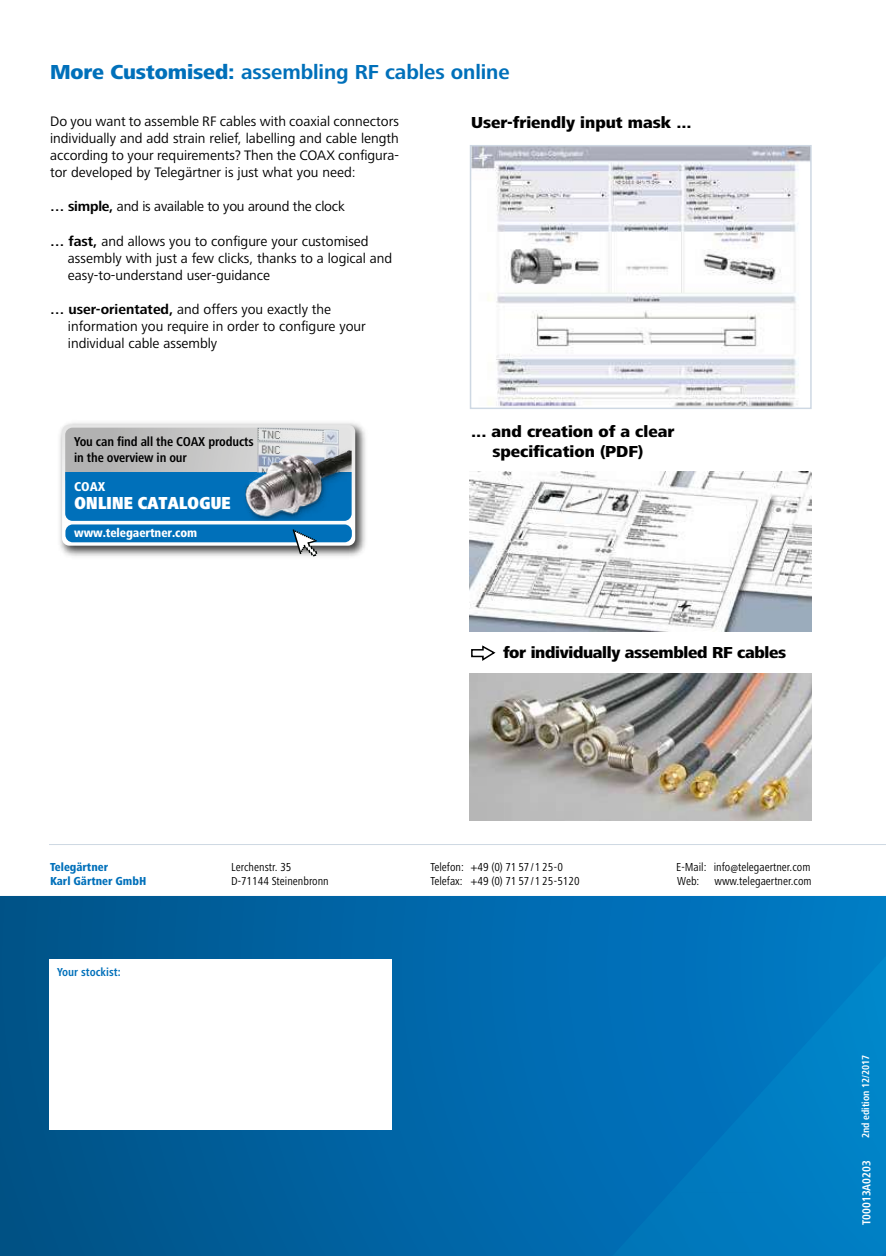
<style>
.page{position:relative;width:886px;height:1256px;background:#fff}
.page>*{position:absolute;margin:0;border:0;box-sizing:border-box;transform-origin:0 0}
.t1{font:700 21px "Frutiger Next LT";letter-spacing:-.005em;color:#0070ba}
.t2{font:900 condensed 18px "Frutiger Next LT";letter-spacing:-.02em;color:#fff}
.t3{font:800 16.5px/19.5px "Frutiger Next LT";color:#000;text-align:center}
.t4{font:800 16.5px "Frutiger Next LT";letter-spacing:-.02em;color:#000}
.t5{font:14.25px/17.1px "Frutiger Next LT";color:#000}
.t6{font:700 condensed 13.35px/16px "Frutiger Next LT";letter-spacing:-.01em;color:#000}
.t7{font:800 condensed 13.35px "Frutiger Next LT";color:#fff}
.t8{font:800 condensed 12.75px "Frutiger Next LT";letter-spacing:-.005em;color:#fff}
.t9{font:condensed 12px/14.4px "Frutiger Next LT";color:#000}
.t10{font:800 condensed 12px/14.4px "Frutiger Next LT";color:#0070ba}
.t11{font:700 condensed 12px "Frutiger Next LT";color:#0070ba}
.t12{font:700 condensed 12px "Frutiger Next LT";color:#fff}
.t13{font:700 condensed 10.5px "Frutiger Next LT";color:#fff}
.s1{font-weight:800}
.s2{font-weight:700}
</style>
<div class="page">
<svg style="left:0;top:896px;width:885px;height:360px;background:#0065a7"></svg>
<img style="left:607px;top:1192px;width:154px;height:64px">
<div style="left:761px;top:1024px;width:61px;height:232px;background:#007dc3"></div>
<div style="left:822px;top:957px;width:62px;height:299px;background:#0082c7"></div>
<img style="left:883px;top:896px;width:2px;height:357px">
<img style="left:669px;top:1132px;width:93px;height:61px">
<img style="left:724px;top:1092px;width:38px;height:40px">
<div style="left:49px;top:959px;width:343px;height:171px;background:#fff"></div>
<hr style="left:49px;top:844px;width:836px;height:1px;background:#ced8e3">
<img style="left:469px;top:472px;width:342px;height:160px">
<img style="left:469px;top:674px;width:342px;height:147px">
<svg style="left:471px;top:645px;width:25px;height:16px"></svg>
<img style="left:59px;top:423px;width:307px;height:134px">
<svg style="left:62px;top:425px;width:293px;height:131px;background:#6c9aba"></svg>
<img style="left:472px;top:148px;width:336px;height:258px">
<div style="left:469px;top:145px;width:342px;height:264px;border:2px solid #ced8e3"></div>
<h1 class="t1" style="left:50px;top:60px;width:461px"><span class="s1">More Customised:</span> assembling RF cables online</h1>
<p class="t5" style="left:50px;top:113px;width:350px;text-align:justify">Do you want to assemble RF cables with coaxial connectors individually and add strain relief, labelling and cable length according to your requirements? Then the COAX configura&shy;tor developed by Telegärtner is just what you need:</p>
<p class="t5" style="left:50px;top:198px;width:296px"><span class="s2">… simple,</span> and is available to you around the clock</p>
<p class="t5" style="left:68px;top:232px;width:326px;text-indent:-18px"><span class="s2">… fast,</span> and allows you to configure your customised assembly with just a few clicks, thanks to a logical and easy-to-understand user-guidance</p>
<p class="t5" style="left:68px;top:301px;width:299px;text-indent:-18px"><span class="s2">… user-orientated,</span> and offers you exactly the information you require in order to configure your individual cable assembly</p>
<p class="t3" style="left:471px;top:112px;width:222px">User-friendly input mask ...</p>
<p class="t6" style="left:74px;top:434px;width:181px">You can find all the COAX products in the overview in our</p>
<p class="t7" style="left:74px;top:479px;width:33px">COAX</p>
<p class="t2" style="left:74px;top:493px;width:158px">ONLINE CATALOGUE</p>
<p class="t8" style="left:74px;top:525px;width:125px">www.telegaertner.com</p>
<p class="t3" style="left:471px;top:422px;width:205px">... and creation of a clear specification (PDF)</p>
<p class="t4" style="left:503px;top:643px;width:285px">for individually assembled RF cables</p>
<p class="t10" style="left:50px;top:859px;width:98px">Telegärtner<br>Karl Gärtner GmbH</p>
<p class="t9" style="left:231px;top:859px;width:99px">Lerchenstr. 35<br>D-71144 Steinenbronn</p>
<p class="t9" style="left:430px;top:859px;width:151px">Telefon: +49 (0) 71 57/1 25-0<br>Telefax: +49 (0) 71 57/1 25-5120</p>
<p class="t9" style="left:676px;top:859px;width:136px">E-Mail: info@telegaertner.com<br>Web:</p>
<p class="t9" style="left:714px;top:874px;width:99px">www.telegaertner.com</p>
<p class="t11" style="left:57px;top:966px;width:65px">Your stockist:</p>
<p class="t13" style="left:859px;top:1138px;width:85px;rotate:-90deg">2nd edition 12/2017</p>
<p class="t12" style="left:859px;top:1225px;width:66px;rotate:-90deg">T00013A0203</p>
</div>
